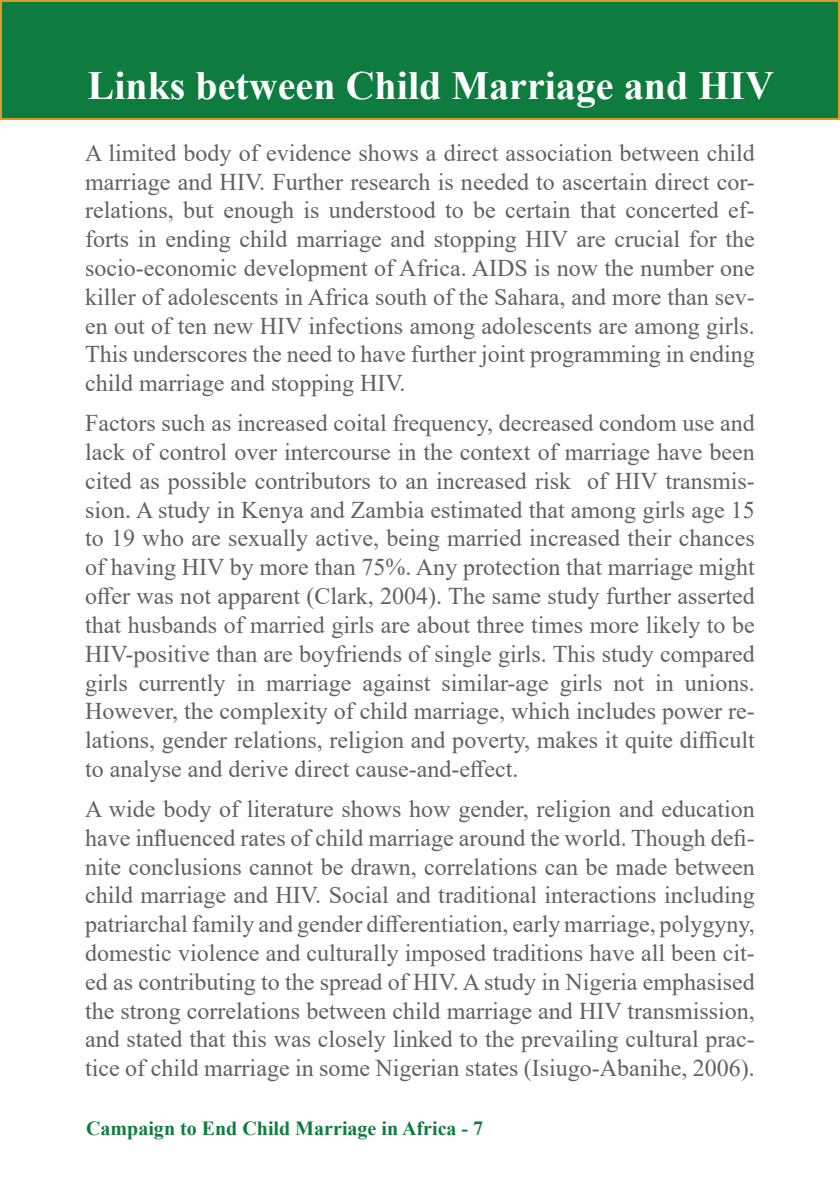
<style>
.page{position:relative;width:840px;height:1191px;background:#fff}
.page>*{position:absolute;margin:0;border:0;box-sizing:border-box;transform-origin:0 0}
.t1{font:700 40px "Times New Roman";color:#fff}
.t2{font:24px/28.8px "Times New Roman";color:#616164;text-align:justify}
.t3{font:700 20px "Times New Roman";color:#0e7c3e}
</style>
<div class="page">
<div style="left:1px;top:1px;width:837px;height:118px;background:#0e7c3e"></div>
<div style="left:0;top:0;width:839px;height:120px;border:2px solid #db9b25"></div>
<h1 class="t1" style="left:88px;top:57px;width:687px">Links between Child Marriage and HIV</h1>
<p class="t2" style="left:85px;top:137px;width:671px">A limited body of evidence shows a direct association between child marriage and HIV. Further research is needed to ascertain direct cor&shy;relations, but enough is understood to be certain that concerted ef&shy;forts in ending child marriage and stopping HIV are crucial for the socio-economic development of Africa. AIDS is now the number one killer of adolescents in Africa south of the Sahara, and more than sev&shy;en out of ten new HIV infections among adolescents are among girls.<br>This underscores the need to have further joint programming in ending child marriage and stopping HIV.</p>
<p class="t2" style="left:85px;top:408px;width:671px">Factors such as increased coital frequency, decreased condom use and lack of control over intercourse in the context of marriage have been cited as possible contributors to an increased risk of HIV transmis&shy;sion. A study in Kenya and Zambia estimated that among girls age 15 to 19 who are sexually active, being married increased their chances of having HIV by more than 75%. Any protection that marriage might offer was not apparent (Clark, 2004). The same study further asserted that husbands of married girls are about three times more likely to be HIV-positive than are boyfriends of single girls. This study compared girls currently in marriage against similar-age girls not in unions.<br>However, the complexity of child marriage, which includes power re&shy;lations, gender relations, religion and poverty, makes it quite difficult to analyse and derive direct cause-and-effect.</p>
<p class="t2" style="left:85px;top:793px;width:671px">A wide body of literature shows how gender, religion and education have influenced rates of child marriage around the world. Though defi&shy;nite conclusions cannot be drawn, correlations can be made between child marriage and HIV. Social and traditional interactions including patriarchal family and gender differentiation, early marriage, polygyny, domestic violence and culturally imposed traditions have all been cit&shy;ed as contributing to the spread of HIV. A study in Nigeria emphasised the strong correlations between child marriage and HIV transmission, and stated that this was closely linked to the prevailing cultural prac&shy;tice of child marriage in some Nigerian states (Isiugo-Abanihe, 2006).</p>
<p class="t3" style="left:86px;top:1114px;width:398px">Campaign to End Child Marriage in Africa - 7</p>
</div>
